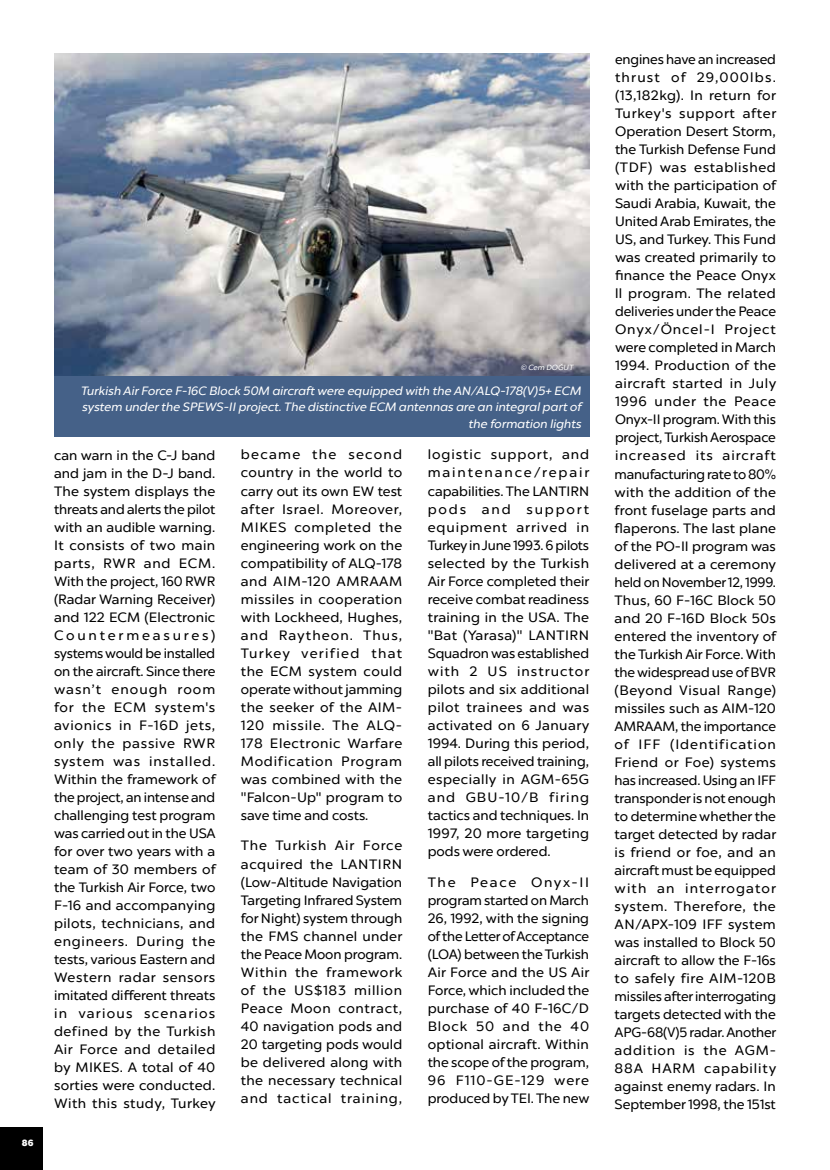
<style>
.page{position:relative;width:830px;height:1170px;background:#fff}
.page>*{position:absolute;margin:0;border:0;box-sizing:border-box;transform-origin:0 0}
.t1{font:13.5px/18px "Chronica Pro";letter-spacing:.015em;color:#000;text-align:justify}
.t2{font:12px/16.5px "Chronica Pro Regular It";color:#fff;text-align:right}
.t3{font:800 9px "Chronica Pro";color:#fff}
.t4{font:7.5px "Chronica Pro Regular It";color:#fff}
</style>
<div class="page">
<img style="left:54px;top:54px;width:534px;height:322px">
<div style="left:54px;top:376px;width:534px;height:61px;background:#456188"></div>
<div style="left:0;top:1127px;width:43px;height:42px;background:#000"></div>
<p class="t3" style="left:22px;top:1136px;width:13px">86</p>
<p class="t4" style="left:520px;top:363px;width:54px">© Cem DOĞUT</p>
<p class="t2" style="left:80px;top:382px;width:502px">Turkish Air Force F-16C Block 50M aircraft were equipped with the AN/ALQ-178(V)5+ ECM system under the SPEWS-II project. The distinctive ECM antennas are an integral part of the formation lights</p>
<p class="t1" style="left:54px;top:445px;width:163px">can warn in the C-J band and jam in the D-J band.<br>The system displays the threats and alerts the pilot with an audible warning.<br>It consists of two main parts, RWR and ECM.<br>With the project, 160 RWR (Radar Warning Receiver) and 122 ECM (Electronic Countermeasures) systems would be installed on the aircraft. Since there wasn’t enough room for the ECM system's avionics in F-16D jets, only the passive RWR system was installed.<br>Within the framework of the project, an intense and challenging test program was carried out in the USA for over two years with a team of 30 members of the Turkish Air Force, two F-16 and accompanying pilots, technicians, and engineers. During the tests, various Eastern and Western radar sensors imitated different threats in various scenarios defined by the Turkish Air Force and detailed by MIKES. A total of 40 sorties were conducted.<br>With this study, Turkey</p>
<p class="t1" style="left:241px;top:445px;width:163px">became the second country in the world to carry out its own EW test after Israel. Moreover, MIKES completed the engineering work on the compatibility of ALQ-178 and AIM-120 AMRAAM missiles in cooperation with Lockheed, Hughes, and Raytheon. Thus, Turkey verified that the ECM system could operate without jamming the seeker of the AIM-120 missile. The ALQ-178 Electronic Warfare Modification Program was combined with the "Falcon-Up" program to save time and costs.</p>
<p class="t1" style="left:241px;top:836px;width:163px">The Turkish Air Force acquired the LANTIRN (Low-Altitude Navigation Targeting Infrared System for Night) system through the FMS channel under the Peace Moon program.<br>Within the framework of the US$183 million Peace Moon contract, 40 navigation pods and 20 targeting pods would be delivered along with the necessary technical and tactical training,</p>
<p class="t1" style="left:427px;top:445px;width:163px">logistic support, and maintenance/repair capabilities. The LANTIRN pods and support equipment arrived in Turkey in June 1993. 6 pilots selected by the Turkish Air Force completed their receive combat readiness training in the USA. The "Bat (Yarasa)" LANTIRN Squadron was established with 2 US instructor pilots and six additional pilot trainees and was activated on 6 January 1994. During this period, all pilots received training, especially in AGM-65G and GBU-10/B firing tactics and techniques. In 1997, 20 more targeting pods were ordered.</p>
<p class="t1" style="left:427px;top:872px;width:163px">The Peace Onyx-II program started on March 26, 1992, with the signing of the Letter of Acceptance (LOA) between the Turkish Air Force and the US Air Force, which included the purchase of 40 F-16C/D Block 50 and the 40 optional aircraft. Within the scope of the program, 96 F110-GE-129 were produced by TEI. The new</p>
<p class="t1" style="left:614px;top:50px;width:163px">engines have an increased thrust of 29,000lbs. (13,182kg). In return for Turkey's support after Operation Desert Storm, the Turkish Defense Fund (TDF) was established with the participation of Saudi Arabia, Kuwait, the United Arab Emirates, the US, and Turkey. This Fund was created primarily to finance the Peace Onyx ll program. The related deliveries under the Peace Onyx/Öncel-I Project were completed in March 1994. Production of the aircraft started in July 1996 under the Peace Onyx-II program. With this project, Turkish Aerospace increased its aircraft manufacturing rate to 80% with the addition of the front fuselage parts and flaperons. The last plane of the PO-II program was delivered at a ceremony held on November 12, 1999.<br>Thus, 60 F-16C Block 50 and 20 F-16D Block 50s entered the inventory of the Turkish Air Force. With the widespread use of BVR (Beyond Visual Range) missiles such as AIM-120<br>AMRAAM, the importance of IFF (Identification Friend or Foe) systems has increased. Using an IFF transponder is not enough to determine whether the target detected by radar is friend or foe, and an aircraft must be equipped with an interrogator system. Therefore, the AN/APX-109 IFF system was installed to Block 50 aircraft to allow the F-16s to safely fire AIM-120B missiles after interrogating targets detected with the APG-68(V)5 radar. Another addition is the AGM-88A HARM capability against enemy radars. In September 1998, the 151st</p>
</div>
